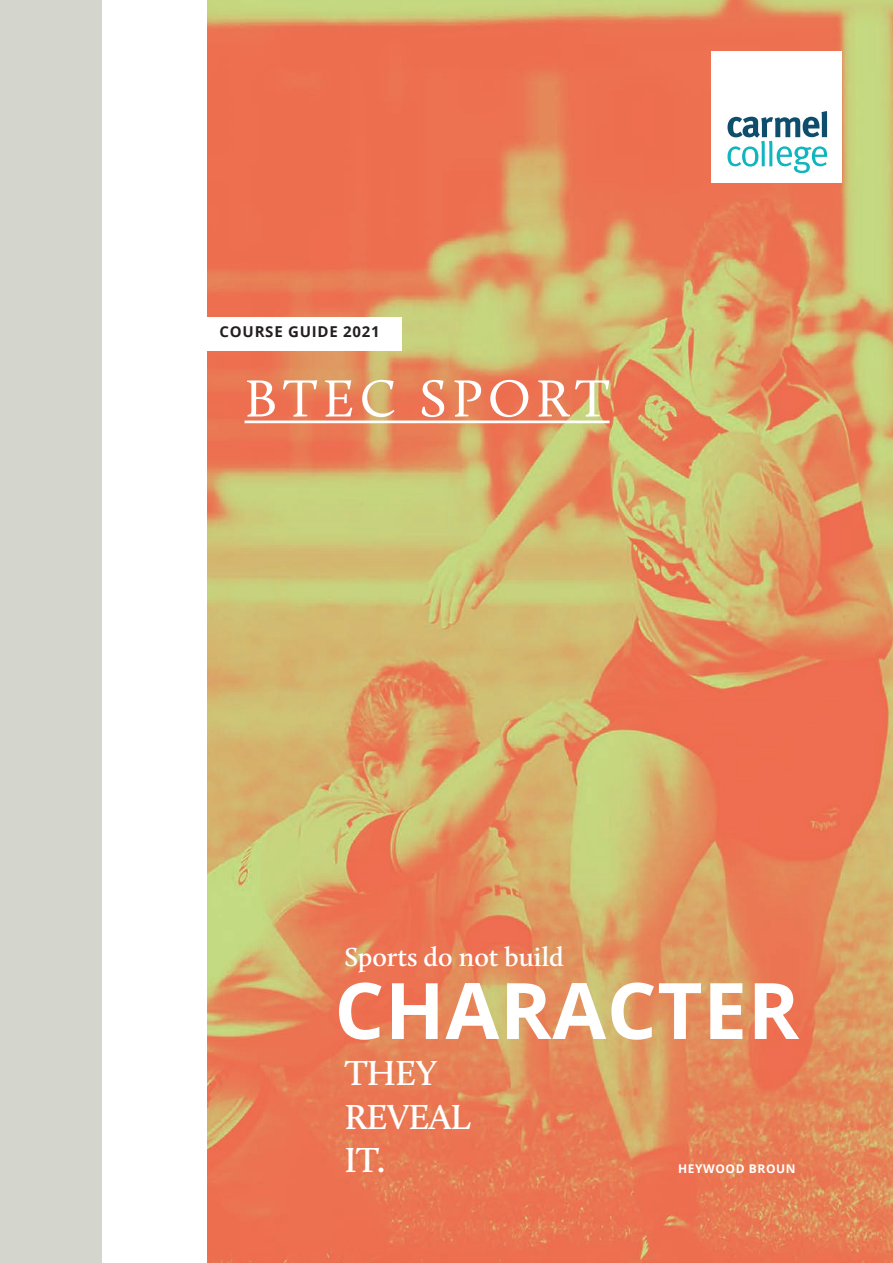
<style>
.page{position:relative;width:893px;height:1263px;background:#fff}
.page>*{position:absolute;margin:0;border:0;box-sizing:border-box;transform-origin:0 0}
.t1{font:700 78px "Open Sans";letter-spacing:.01em;color:#fff}
.t2{font:54px "Calluna";letter-spacing:.1em;color:#fff}
.t3{font:600 36px/43.2px "Calluna";letter-spacing:-.02em;color:#fff}
.t4{font:600 27px "Calluna";color:#fff}
.t5{font:700 15px "Open Sans";letter-spacing:.05em;color:#231f20}
.t6{font:700 12px "Open Sans";letter-spacing:.05em;color:#fff}
</style>
<div class="page">
<img style="left:207px;top:0;width:686px;height:1263px">
<div style="left:0;top:0;width:103px;height:1263px;background:#d4d6ce"></div>
<div style="left:207px;top:317px;width:195px;height:33px;background:#fff"></div>
<hr style="left:245px;top:420px;width:364px;height:3px;background:#fff">
<div style="left:712px;top:51px;width:130px;height:131px;background:#fff"></div>
<svg style="left:727px;top:111px;width:100px;height:62px"></svg>
<p class="t5" style="left:220px;top:321px;width:162px">COURSE GUIDE 2021</p>
<h2 class="t2" style="left:245px;top:366px;width:366px">BTEC SPORT</h2>
<p class="t4" style="left:344px;top:941px;width:221px">Sports do not build</p>
<h1 class="t1" style="left:334px;top:955px;width:466px">CHARACTER</h1>
<h3 class="t3" style="left:344px;top:1051px;width:128px">THEY<br>REVEAL<br>IT.</h3>
<p class="t6" style="left:678px;top:1160px;width:119px">HEYWOOD BROUN</p>
</div>
